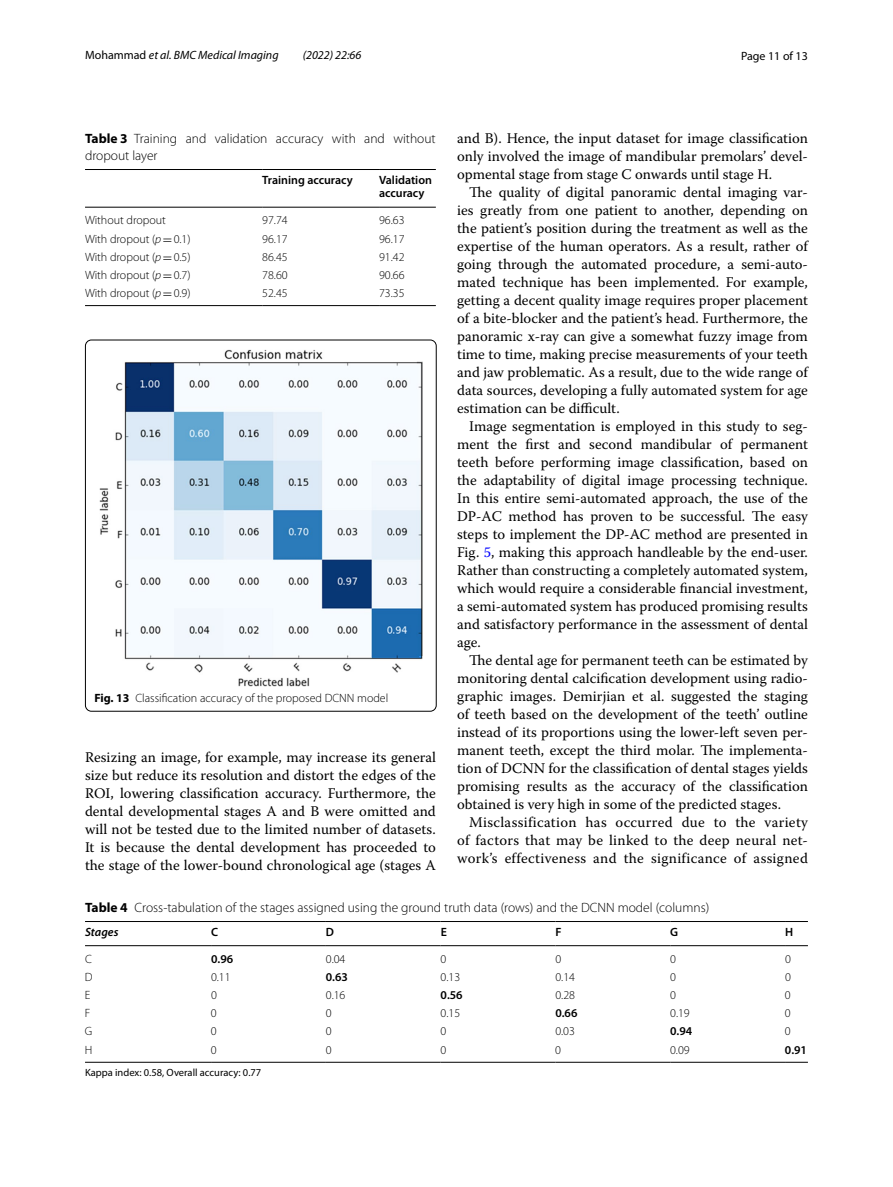
<style>
.page{position:relative;width:893px;height:1187px;background:#fff}
.page>*{position:absolute;margin:0;border:0;box-sizing:border-box;transform-origin:0 0}
.t1{font:14.7px/18px "Warnock Pro";color:#000;text-align:justify}
.t2{font:300 13.5px/16.5px "Myriad Pro";color:#000}
.t3{font:300 12px "Myriad Pro";color:#000}
.t4{font:600 12px/13.5px "Myriad Pro";color:#000}
.t5{font:italic 12px "Myriad Pro";color:#000}
.t6{font:12px "Myriad Pro";color:#000}
.t7{font:italic 600 12px "Myriad Pro";color:#000}
.t8{font:10.5px "Myriad Pro";color:#000}
.s1{font-style:normal}
.s2{font-weight:700}
.s3{font-family:"Myriad Pro Light It 3";font-weight:400}
.s4{font-family:"MTSY";font-weight:400}
.s5{color:#00f}
</style>
<div class="page">
<hr style="left:85px;top:169px;width:177px;height:1px;background:#000">
<hr style="left:85px;top:207px;width:177px;height:1px;background:#000">
<hr style="left:262px;top:169px;width:117px;height:1px;background:#000">
<hr style="left:262px;top:207px;width:117px;height:1px;background:#000">
<hr style="left:379px;top:169px;width:57px;height:1px;background:#000">
<hr style="left:379px;top:207px;width:57px;height:1px;background:#000">
<hr style="left:85px;top:305px;width:177px;height:1px;background:#000">
<hr style="left:262px;top:305px;width:117px;height:1px;background:#000">
<hr style="left:379px;top:305px;width:57px;height:1px;background:#000">
<img style="left:99px;top:349px;width:323px;height:337px">
<div style="left:85px;top:340px;width:351px;height:371px;border:1px solid #000;border-radius:6px"></div>
<hr style="left:85px;top:921px;width:126px;height:1px;background:#000">
<hr style="left:85px;top:945px;width:126px;height:1px;background:#000">
<hr style="left:211px;top:921px;width:115px;height:1px;background:#000">
<hr style="left:211px;top:945px;width:115px;height:1px;background:#000">
<hr style="left:326px;top:921px;width:115px;height:1px;background:#000">
<hr style="left:326px;top:945px;width:115px;height:1px;background:#000">
<hr style="left:441px;top:921px;width:114px;height:1px;background:#000">
<hr style="left:441px;top:945px;width:114px;height:1px;background:#000">
<hr style="left:555px;top:921px;width:115px;height:1px;background:#000">
<hr style="left:555px;top:945px;width:115px;height:1px;background:#000">
<hr style="left:670px;top:921px;width:115px;height:1px;background:#000">
<hr style="left:670px;top:945px;width:115px;height:1px;background:#000">
<svg style="left:785px;top:921px;width:23px;height:1px"></svg>
<svg style="left:785px;top:945px;width:23px;height:1px"></svg>
<hr style="left:85px;top:1061px;width:126px;height:1px;background:#000">
<hr style="left:211px;top:1061px;width:115px;height:1px;background:#000">
<hr style="left:326px;top:1061px;width:115px;height:1px;background:#000">
<hr style="left:441px;top:1061px;width:114px;height:1px;background:#000">
<hr style="left:555px;top:1061px;width:115px;height:1px;background:#000">
<hr style="left:670px;top:1061px;width:115px;height:1px;background:#000">
<svg style="left:785px;top:1061px;width:23px;height:1px"></svg>
<p class="t5" style="left:85px;top:48px;width:195px"><span class="s1">Mohammad</span> et al. BMC Medical Imaging</p>
<p class="t5" style="left:303px;top:48px;width:60px">(2022) 22:66</p>
<p class="t6" style="left:741px;top:48px;width:68px">Page 11 of 13</p>
<p class="t2" style="left:85px;top:130px;width:352px"><span class="s2">Table 3</span> Training and validation accuracy with and without dropout layer</p>
<p class="t4" style="left:262px;top:173px;width:92px">Training accuracy</p>
<p class="t4" style="left:379px;top:173px;width:54px">Validation accuracy</p>
<p class="t3" style="left:85px;top:214px;width:82px">Without dropout</p>
<p class="t3" style="left:262px;top:214px;width:27px">97.74</p>
<p class="t3" style="left:379px;top:214px;width:27px">96.63</p>
<p class="t3" style="left:85px;top:232px;width:107px">With dropout (<span class="s3">p</span><span class="s4">=</span>0.1)</p>
<p class="t3" style="left:262px;top:232px;width:27px">96.17</p>
<p class="t3" style="left:379px;top:232px;width:27px">96.17</p>
<p class="t3" style="left:85px;top:250px;width:107px">With dropout (<span class="s3">p</span><span class="s4">=</span>0.5)</p>
<p class="t3" style="left:262px;top:250px;width:27px">86.45</p>
<p class="t3" style="left:379px;top:250px;width:27px">91.42</p>
<p class="t3" style="left:85px;top:268px;width:107px">With dropout (<span class="s3">p</span><span class="s4">=</span>0.7)</p>
<p class="t3" style="left:262px;top:268px;width:27px">78.60</p>
<p class="t3" style="left:379px;top:268px;width:27px">90.66</p>
<p class="t3" style="left:85px;top:286px;width:107px">With dropout (<span class="s3">p</span><span class="s4">=</span>0.9)</p>
<p class="t3" style="left:262px;top:286px;width:27px">52.45</p>
<p class="t3" style="left:379px;top:286px;width:27px">73.35</p>
<p class="t3" style="left:94px;top:691px;width:295px"><span class="s2">Fig. 13</span> Classification accuracy of the proposed DCNN model</p>
<p class="t1" style="left:85px;top:748px;width:352px">Resizing an image, for example, may increase its general size but reduce its resolution and distort the edges of the ROI, lowering classification accuracy. Furthermore, the dental developmental stages A and B were omitted and will not be tested due to the limited number of datasets.<br>It is because the dental development has proceeded to the stage of the lower-bound chronological age (stages A</p>
<p class="t1" style="left:457px;top:128px;width:352px">and B). Hence, the input dataset for image classification only involved the image of mandibular premolars’ devel&shy;opmental stage from stage C onwards until stage H.</p>
<p class="t1" style="left:457px;top:182px;width:352px;text-indent:12px">The quality of digital panoramic dental imaging var&shy;ies greatly from one patient to another, depending on the patient’s position during the treatment as well as the expertise of the human operators. As a result, rather of going through the automated procedure, a semi-auto&shy;mated technique has been implemented. For example, getting a decent quality image requires proper placement of a bite-blocker and the patient’s head. Furthermore, the panoramic x-ray can give a somewhat fuzzy image from time to time, making precise measurements of your teeth and jaw problematic. As a result, due to the wide range of data sources, developing a fully automated system for age estimation can be difficult.</p>
<p class="t1" style="left:457px;top:416px;width:352px;text-indent:12px">Image segmentation is employed in this study to seg&shy;ment the first and second mandibular of permanent teeth before performing image classification, based on the adaptability of digital image processing technique.<br>In this entire semi-automated approach, the use of the DP-AC method has proven to be successful. The easy steps to implement the DP-AC method are presented in Fig. <span class="s5">5</span>, making this approach handleable by the end-user.<br>Rather than constructing a completely automated system, which would require a considerable financial investment, a semi-automated system has produced promising results and satisfactory performance in the assessment of dental age.</p>
<p class="t1" style="left:457px;top:650px;width:352px;text-indent:12px">The dental age for permanent teeth can be estimated by monitoring dental calcification development using radio&shy;graphic images. Demirjian et al. suggested the staging of teeth based on the development of the teeth’ outline instead of its proportions using the lower-left seven per&shy;manent teeth, except the third molar. The implementa&shy;tion of DCNN for the classification of dental stages yields promising results as the accuracy of the classification obtained is very high in some of the predicted stages.</p>
<p class="t1" style="left:457px;top:812px;width:352px;text-indent:12px">Misclassification has occurred due to the variety of factors that may be linked to the deep neural net&shy;work’s effectiveness and the significance of assigned</p>
<p class="t2" style="left:85px;top:899px;width:626px"><span class="s2">Table 4</span> Cross-tabulation of the stages assigned using the ground truth data (rows) and the DCNN model (columns)</p>
<p class="t7" style="left:85px;top:924px;width:35px">Stages</p>
<p class="t4" style="left:211px;top:924px;width:9px">C</p>
<p class="t4" style="left:326px;top:924px;width:10px">D</p>
<p class="t4" style="left:441px;top:924px;width:8px">E</p>
<p class="t4" style="left:555px;top:924px;width:8px">F</p>
<p class="t4" style="left:670px;top:924px;width:9px">G</p>
<p class="t4" style="left:785px;top:924px;width:10px">H</p>
<p class="t3" style="left:85px;top:952px;width:8px">C</p>
<p class="t4" style="left:211px;top:951px;width:24px">0.96</p>
<p class="t3" style="left:326px;top:952px;width:21px">0.04</p>
<p class="t3" style="left:441px;top:952px;width:7px">0</p>
<p class="t3" style="left:555px;top:952px;width:7px">0</p>
<p class="t3" style="left:670px;top:952px;width:7px">0</p>
<p class="t3" style="left:785px;top:952px;width:7px">0</p>
<p class="t3" style="left:85px;top:970px;width:9px">D</p>
<p class="t3" style="left:211px;top:970px;width:21px">0.11</p>
<p class="t4" style="left:326px;top:969px;width:24px">0.63</p>
<p class="t3" style="left:441px;top:970px;width:21px">0.13</p>
<p class="t3" style="left:555px;top:970px;width:21px">0.14</p>
<p class="t3" style="left:670px;top:970px;width:7px">0</p>
<p class="t3" style="left:785px;top:970px;width:7px">0</p>
<p class="t3" style="left:85px;top:988px;width:7px">E</p>
<p class="t3" style="left:211px;top:988px;width:7px">0</p>
<p class="t3" style="left:326px;top:988px;width:21px">0.16</p>
<p class="t4" style="left:441px;top:987px;width:24px">0.56</p>
<p class="t3" style="left:555px;top:988px;width:21px">0.28</p>
<p class="t3" style="left:670px;top:988px;width:7px">0</p>
<p class="t3" style="left:785px;top:988px;width:7px">0</p>
<p class="t3" style="left:85px;top:1006px;width:7px">F</p>
<p class="t3" style="left:211px;top:1006px;width:7px">0</p>
<p class="t3" style="left:326px;top:1006px;width:7px">0</p>
<p class="t3" style="left:441px;top:1006px;width:21px">0.15</p>
<p class="t4" style="left:555px;top:1006px;width:24px">0.66</p>
<p class="t3" style="left:670px;top:1006px;width:21px">0.19</p>
<p class="t3" style="left:785px;top:1006px;width:7px">0</p>
<p class="t3" style="left:85px;top:1024px;width:9px">G</p>
<p class="t3" style="left:211px;top:1024px;width:7px">0</p>
<p class="t3" style="left:326px;top:1024px;width:7px">0</p>
<p class="t3" style="left:441px;top:1024px;width:7px">0</p>
<p class="t3" style="left:555px;top:1024px;width:21px">0.03</p>
<p class="t4" style="left:670px;top:1024px;width:24px">0.94</p>
<p class="t3" style="left:785px;top:1024px;width:7px">0</p>
<p class="t3" style="left:85px;top:1042px;width:9px">H</p>
<p class="t3" style="left:211px;top:1042px;width:7px">0</p>
<p class="t3" style="left:326px;top:1042px;width:7px">0</p>
<p class="t3" style="left:440px;top:1042px;width:7px">0</p>
<p class="t3" style="left:555px;top:1042px;width:7px">0</p>
<p class="t3" style="left:670px;top:1042px;width:21px">0.09</p>
<p class="t4" style="left:785px;top:1042px;width:24px">0.91</p>
<p class="t8" style="left:85px;top:1065px;width:178px">Kappa index: 0.58, Overall accuracy: 0.77</p>
</div>
